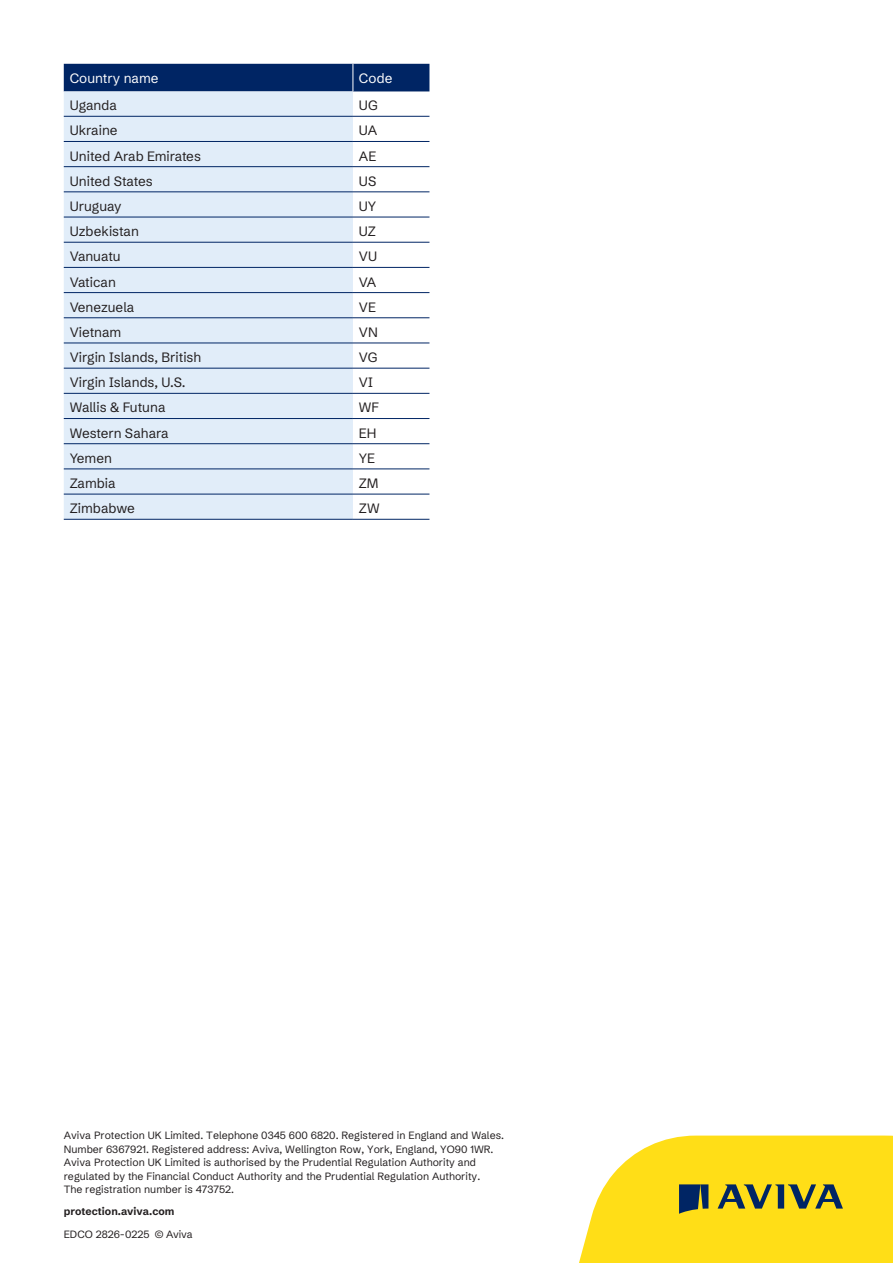
<style>
.page{position:relative;width:893px;height:1263px;background:#fff}
.page>*{position:absolute;margin:0;border:0;box-sizing:border-box;transform-origin:0 0}
.t1{font:13.5px "Schibsted Grotesk";color:#231f20}
.t2{font:13.5px "Schibsted Grotesk";color:#fff}
.t3{font:10.5px/13.5px "Schibsted Grotesk";color:#231f20}
.t4{font:700 10.5px "Schibsted Grotesk";color:#231f20}
</style>
<div class="page">
<div style="left:64px;top:91px;width:289px;height:428px;background:#e1edf9"></div>
<hr style="left:64px;top:116px;width:289px;height:1px;background:#002564">
<hr style="left:353px;top:116px;width:76px;height:1px;background:#002564">
<hr style="left:64px;top:141px;width:289px;height:1px;background:#002564">
<hr style="left:353px;top:141px;width:76px;height:1px;background:#002564">
<hr style="left:64px;top:166px;width:289px;height:1px;background:#002564">
<hr style="left:353px;top:166px;width:76px;height:1px;background:#002564">
<hr style="left:64px;top:191px;width:289px;height:1px;background:#002564">
<hr style="left:353px;top:191px;width:76px;height:1px;background:#002564">
<hr style="left:64px;top:217px;width:289px;height:1px;background:#002564">
<hr style="left:353px;top:217px;width:76px;height:1px;background:#002564">
<hr style="left:64px;top:242px;width:289px;height:1px;background:#002564">
<hr style="left:353px;top:242px;width:76px;height:1px;background:#002564">
<hr style="left:64px;top:267px;width:289px;height:1px;background:#002564">
<hr style="left:353px;top:267px;width:76px;height:1px;background:#002564">
<hr style="left:64px;top:292px;width:289px;height:1px;background:#002564">
<hr style="left:353px;top:292px;width:76px;height:1px;background:#002564">
<hr style="left:64px;top:317px;width:289px;height:1px;background:#002564">
<hr style="left:353px;top:317px;width:76px;height:1px;background:#002564">
<hr style="left:64px;top:343px;width:289px;height:1px;background:#002564">
<hr style="left:353px;top:343px;width:76px;height:1px;background:#002564">
<hr style="left:64px;top:368px;width:289px;height:1px;background:#002564">
<hr style="left:353px;top:368px;width:76px;height:1px;background:#002564">
<hr style="left:64px;top:393px;width:289px;height:1px;background:#002564">
<hr style="left:353px;top:393px;width:76px;height:1px;background:#002564">
<hr style="left:64px;top:418px;width:289px;height:1px;background:#002564">
<hr style="left:353px;top:418px;width:76px;height:1px;background:#002564">
<hr style="left:64px;top:443px;width:289px;height:1px;background:#002564">
<hr style="left:353px;top:443px;width:76px;height:1px;background:#002564">
<hr style="left:64px;top:468px;width:289px;height:1px;background:#002564">
<hr style="left:353px;top:468px;width:76px;height:1px;background:#002564">
<hr style="left:64px;top:494px;width:289px;height:1px;background:#002564">
<hr style="left:64px;top:519px;width:289px;height:1px;background:#002564">
<hr style="left:353px;top:494px;width:76px;height:1px;background:#002564">
<hr style="left:353px;top:519px;width:76px;height:1px;background:#002564">
<div style="left:64px;top:64px;width:365px;height:27px;background:#002564"></div>
<svg style="left:579px;top:1135px;width:314px;height:128px;background:#f2d730"></svg>
<p class="t2" style="left:70px;top:67px;width:90px">Country name</p>
<p class="t2" style="left:359px;top:67px;width:35px">Code</p>
<p class="t1" style="left:70px;top:94px;width:49px">Uganda</p>
<p class="t1" style="left:359px;top:94px;width:20px">UG</p>
<p class="t1" style="left:70px;top:119px;width:49px">Ukraine</p>
<p class="t1" style="left:359px;top:119px;width:20px">UA</p>
<p class="t1" style="left:70px;top:145px;width:133px">United Arab Emirates</p>
<p class="t1" style="left:359px;top:145px;width:19px">AE</p>
<p class="t1" style="left:70px;top:170px;width:84px">United States</p>
<p class="t1" style="left:359px;top:170px;width:19px">US</p>
<p class="t1" style="left:70px;top:195px;width:53px">Uruguay</p>
<p class="t1" style="left:359px;top:195px;width:19px">UY</p>
<p class="t1" style="left:70px;top:220px;width:71px">Uzbekistan</p>
<p class="t1" style="left:359px;top:220px;width:19px">UZ</p>
<p class="t1" style="left:70px;top:245px;width:52px">Vanuatu</p>
<p class="t1" style="left:359px;top:245px;width:20px">VU</p>
<p class="t1" style="left:70px;top:271px;width:48px">Vatican</p>
<p class="t1" style="left:359px;top:271px;width:19px">VA</p>
<p class="t1" style="left:70px;top:296px;width:66px">Venezuela</p>
<p class="t1" style="left:359px;top:296px;width:19px">VE</p>
<p class="t1" style="left:70px;top:321px;width:53px">Vietnam</p>
<p class="t1" style="left:359px;top:321px;width:20px">VN</p>
<p class="t1" style="left:70px;top:346px;width:133px">Virgin Islands, British</p>
<p class="t1" style="left:359px;top:346px;width:20px">VG</p>
<p class="t1" style="left:70px;top:371px;width:117px">Virgin Islands, U.S.</p>
<p class="t1" style="left:359px;top:371px;width:15px">VI</p>
<p class="t1" style="left:70px;top:396px;width:97px">Wallis &amp; Futuna</p>
<p class="t1" style="left:359px;top:396px;width:22px">WF</p>
<p class="t1" style="left:70px;top:422px;width:100px">Western Sahara</p>
<p class="t1" style="left:359px;top:422px;width:19px">EH</p>
<p class="t1" style="left:70px;top:447px;width:44px">Yemen</p>
<p class="t1" style="left:359px;top:447px;width:18px">YE</p>
<p class="t1" style="left:70px;top:472px;width:47px">Zambia</p>
<p class="t1" style="left:359px;top:472px;width:21px">ZM</p>
<p class="t1" style="left:70px;top:497px;width:67px">Zimbabwe</p>
<p class="t1" style="left:359px;top:497px;width:22px">ZW</p>
<p class="t3" style="left:64px;top:1127px;width:442px">Aviva Protection UK Limited. Telephone 0345 600 6820. Registered in England and Wales.<br>Number 6367921. Registered address: Aviva, Wellington Row, York, England, YO90 1WR.<br>Aviva Protection UK Limited is authorised by the Prudential Regulation Authority and regulated by the Financial Conduct Authority and the Prudential Regulation Authority.<br>The registration number is 473752.</p>
<p class="t4" style="left:64px;top:1203px;width:112px">protection.aviva.com</p>
<p class="t3" style="left:64px;top:1226px;width:130px">EDCO 2826-0225 © Aviva</p>
</div>
